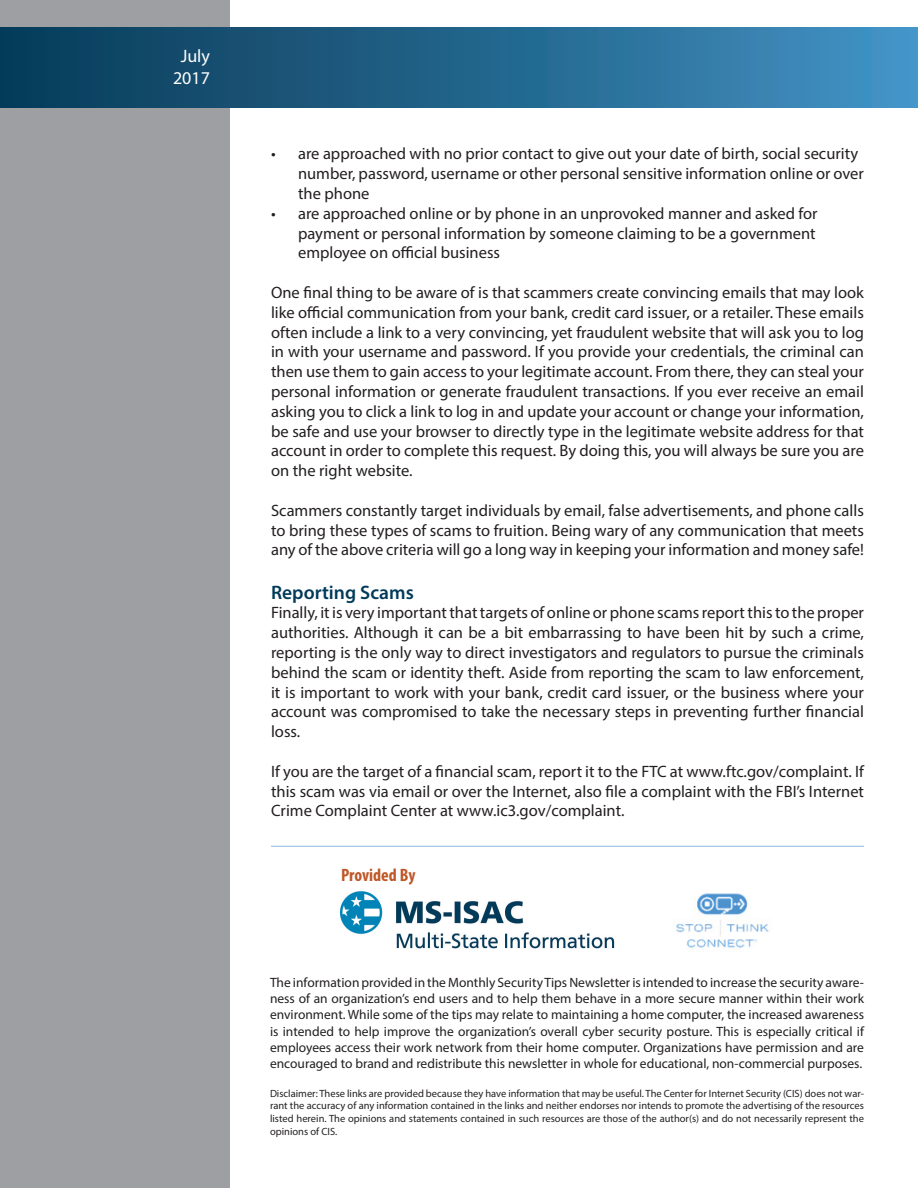
<style>
.page{position:relative;width:918px;height:1188px;background:#fff}
.page>*{position:absolute;margin:0;border:0;box-sizing:border-box;transform-origin:0 0}
.t1{font:600 19.5px "Myriad Pro";color:#023b5a}
.t2{font:700 condensed 18px "Myriad Pro";color:#bf5727}
.t3{font:18px "Myriad Pro";color:#fff}
.t4{font:16.5px/19.8px "Myriad Pro";color:#231f20;text-align:justify}
.t5{font:13.5px/16.2px "Myriad Pro";color:#231f20;text-align:justify}
.t6{font:10.5px/12.6px "Myriad Pro";color:#231f20;text-align:justify}
</style>
<div class="page">
<div style="left:0;top:0;width:230px;height:1188px;background:#9d9fa2"></div>
<div style="left:0;top:27px;width:918px;height:81px;background:linear-gradient(to right,#063955,#4292c4)"></div>
<img style="left:341px;top:892px;width:274px;height:57px">
<img style="left:676px;top:893px;width:93px;height:55px">
<hr style="left:271px;top:846px;width:593px;height:1px;background:#8fb8de">
<p class="t3" style="left:181px;top:45px;width:31px">July</p>
<p class="t3" style="left:173px;top:67px;width:38px">2017</p>
<p class="t4" style="left:298px;top:144px;width:567px;text-indent:-27px">• are approached with no prior contact to give out your date of birth, social security number, password, username or other personal sensitive information online or over</p>
<p class="t4" style="left:298px;top:183px;width:73px">the phone</p>
<p class="t4" style="left:271px;top:203px;width:548px">• are approached online or by phone in an unprovoked manner and asked for</p>
<p class="t4" style="left:298px;top:223px;width:519px">payment or personal information by someone claiming to be a government employee on official business</p>
<p class="t4" style="left:271px;top:282px;width:594px">One final thing to be aware of is that scammers create convincing emails that may look like official communication from your bank, credit card issuer, or a retailer. These emails often include a link to a very convincing, yet fraudulent website that will ask you to log in with your username and password. If you provide your credentials, the criminal can then use them to gain access to your legitimate account. From there, they can steal your personal information or generate fraudulent transactions. If you ever receive an email asking you to click a link to log in and update your account or change your information, be safe and use your browser to directly type in the legitimate website address for that account in order to complete this request. By doing this, you will always be sure you are on the right website.</p>
<p class="t4" style="left:271px;top:500px;width:594px">Scammers constantly target individuals by email, false advertisements, and phone calls to bring these types of scams to fruition. Being wary of any communication that meets any of the above criteria will go a long way in keeping your information and money safe!</p>
<p class="t1" style="left:271px;top:580px;width:144px">Reporting Scams</p>
<p class="t4" style="left:271px;top:603px;width:594px">Finally, it is very important that targets of online or phone scams report this to the proper authorities. Although it can be a bit embarrassing to have been hit by such a crime, reporting is the only way to direct investigators and regulators to pursue the criminals behind the scam or identity theft. Aside from reporting the scam to law enforcement, it is important to work with your bank, credit card issuer, or the business where your account was compromised to take the necessary steps in preventing further financial loss.</p>
<p class="t4" style="left:271px;top:761px;width:595px">If you are the target of a financial scam, report it to the FTC at www.ftc.gov/complaint. If this scam was via email or over the Internet, also file a complaint with the FBI’s Internet Crime Complaint Center at www.ic3.gov/complaint.</p>
<p class="t2" style="left:341px;top:864px;width:76px">Provided By</p>
<p class="t5" style="left:270px;top:974px;width:596px">The information provided in the Monthly Security Tips Newsletter is intended to increase the security aware&shy;ness of an organization’s end users and to help them behave in a more secure manner within their work environment. While some of the tips may relate to maintaining a home computer, the increased awareness is intended to help improve the organization’s overall cyber security posture. This is especially critical if employees access their work network from their home computer. Organizations have permission and are encouraged to brand and redistribute this newsletter in whole for educational, non-commercial purposes.</p>
<p class="t6" style="left:270px;top:1087px;width:596px">Disclaimer: These links are provided because they have information that may be useful. The Center for Internet Security (CIS) does not war&shy;rant the accuracy of any information contained in the links and neither endorses nor intends to promote the advertising of the resources listed herein. The opinions and statements contained in such resources are those of the author(s) and do not necessarily represent the opinions of CIS.</p>
</div>
